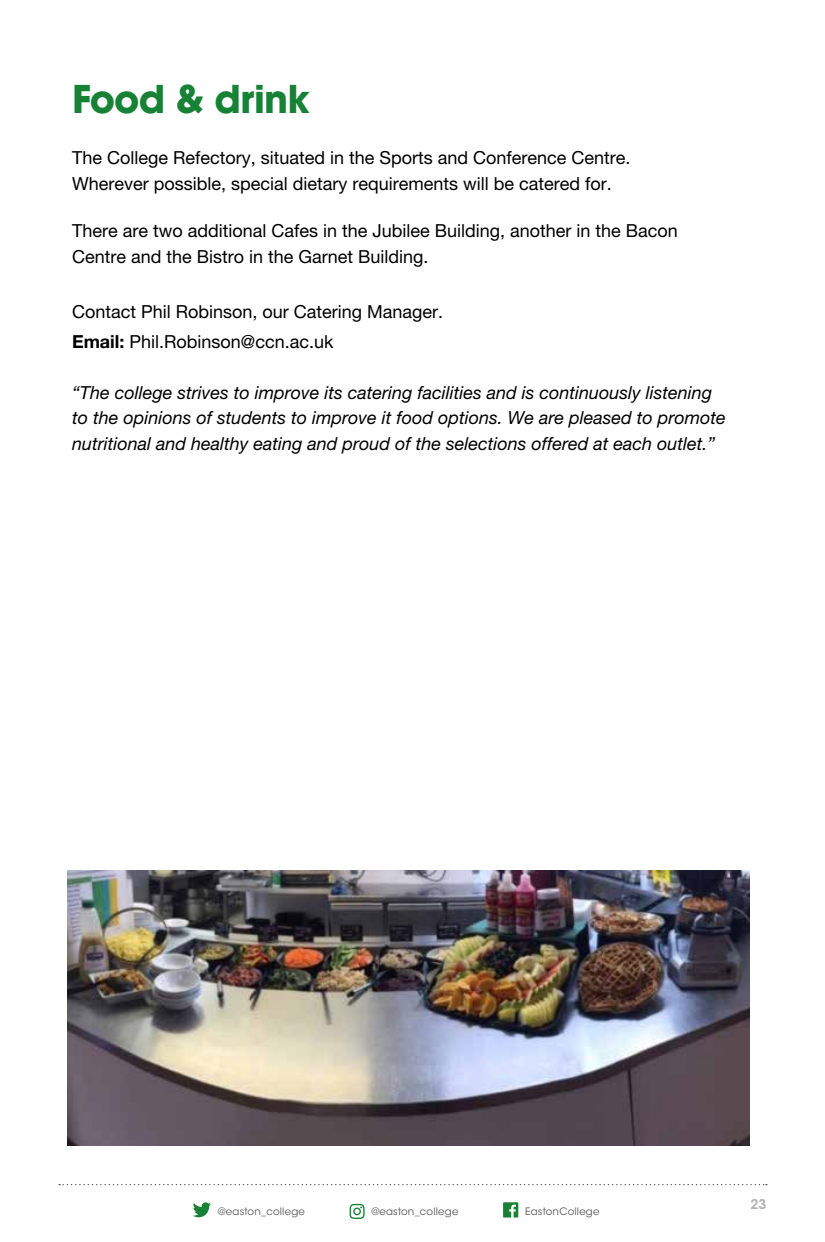
<style>
.page{position:relative;width:825px;height:1242px;background:#fff}
.page>*{position:absolute;margin:0;border:0;box-sizing:border-box;transform-origin:0 0}
.t1{font:700 38px "ITC Avant Garde Pro";letter-spacing:-.02em;color:#178236}
.t2{font:18px/25.6px "Helvetica Neue LT Pro";color:#000}
.t3{font:italic 18px/25.6px "Helvetica Neue LT Pro";color:#000}
.t4{font:600 13.4px "ITC Avant Garde Std";color:#b3b2b2}
.t5{font:10.2px "ITC Avant Garde Std";letter-spacing:.02em;color:#575756}
.s1{font-weight:700}
</style>
<div class="page">
<img style="left:67px;top:870px;width:682px;height:275px">
<svg style="left:59px;top:1184px;width:708px;height:1px"></svg>
<svg style="left:193px;top:1202px;width:18px;height:15px"></svg>
<svg style="left:350px;top:1203px;width:15px;height:16px"></svg>
<svg style="left:503px;top:1202px;width:15px;height:15px"></svg>
<h1 class="t1" style="left:72px;top:74px;width:239px">Food &amp; drink</h1>
<p class="t2" style="left:72px;top:145px;width:560px">The College Refectory, situated in the Sports and Conference Centre.<br>Wherever possible, special dietary requirements will be catered for.</p>
<p class="t2" style="left:72px;top:218px;width:607px">There are two additional Cafes in the Jubilee Building, another in the Bacon<br>Centre and the Bistro in the Garnet Building.</p>
<p class="t2" style="left:72px;top:297px;width:373px;line-height:29.6px">Contact Phil Robinson, our Catering Manager.<br><span class="s1">Email:</span> Phil.Robinson@ccn.ac.uk</p>
<p class="t3" style="left:72px;top:379px;width:655px">“The college strives to improve its catering facilities and is continuously listening to the opinions of students to improve it food options. We are pleased to promote nutritional and healthy eating and proud of the selections offered at each outlet.”</p>
<p class="t5" style="left:218px;top:1205px;width:89px">@easton_college</p>
<p class="t5" style="left:371px;top:1205px;width:89px">@easton_college</p>
<p class="t5" style="left:525px;top:1205px;width:76px">EastonCollege</p>
<p class="t4" style="left:750px;top:1195px;width:18px">23</p>
</div>
